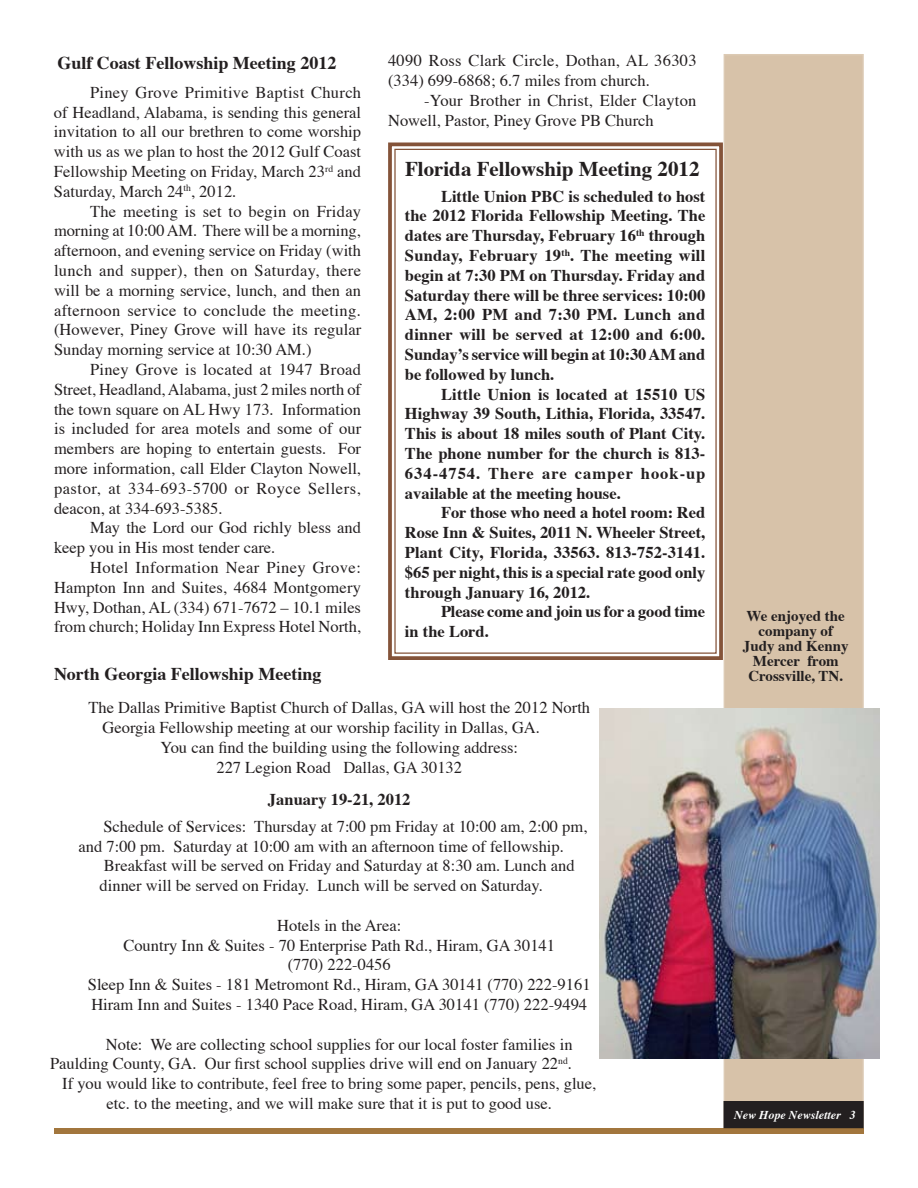
<style>
.page{position:relative;width:918px;height:1188px;background:#fff}
.page>*{position:absolute;margin:0;border:0;box-sizing:border-box;transform-origin:0 0}
.t1{font:700 21px "Times";color:#231f20}
.t2{font:700 18px "Times";color:#231f20}
.t3{font:16.5px/19.8px "Times";color:#231f20}
.t4{font:700 16.5px/19.8px "Times";color:#231f20;text-align:justify}
.t5{font:700 15px/15px "Times";color:#231f20;text-align:center}
.t6{font:italic 700 12px "Times";color:#fff}
</style>
<div class="page">
<div style="left:724px;top:54px;width:140px;height:1080px;background:#d7c2a9;border:2px solid #dccab4"></div>
<div style="left:54px;top:1128px;width:810px;height:6px;background:#a2763d"></div>
<div style="left:724px;top:1102px;width:139px;height:25px;background:#231f20"></div>
<div style="left:724px;top:1101px;width:140px;height:27px;border:2px solid #231f20"></div>
<svg style="left:388px;top:141px;width:337px;height:521px"></svg>
<div style="left:394px;top:149px;width:323px;height:505px;border:1px solid #845339"></div>
<img style="left:599px;top:708px;width:280px;height:351px">
<p class="t2" style="left:57px;top:46px;width:280px">Gulf Coast Fellowship Meeting 2012</p>
<p class="t3" style="left:54px;top:81px;width:309px;text-align:justify;text-indent:36px">Piney Grove Primitive Baptist Church of Headland, Alabama, is sending this general invitation to all our brethren to come worship with us as we plan to host the 2012 Gulf Coast Fellowship Meeting on Friday, March 23<sup>rd</sup> and Saturday, March 24<sup>th</sup>, 2012.</p>
<p class="t3" style="left:54px;top:200px;width:309px;text-align:justify;text-indent:36px">The meeting is set to begin on Friday morning at 10:00 AM. There will be a morning, afternoon, and evening service on Friday (with lunch and supper), then on Saturday, there will be a morning service, lunch, and then an afternoon service to conclude the meeting. (However, Piney Grove will have its regular Sunday morning service at 10:30 AM.)</p>
<p class="t3" style="left:54px;top:358px;width:309px;text-align:justify;text-indent:36px">Piney Grove is located at 1947 Broad Street, Headland, Alabama, just 2 miles north of the town square on AL Hwy 173. Information is included for area motels and some of our members are hoping to entertain guests. For more information, call Elder Clayton Nowell, pastor, at 334-693-5700 or Royce Sellers, deacon, at 334-693-5385.</p>
<p class="t3" style="left:54px;top:517px;width:309px;text-indent:36px">May the Lord our God richly bless and keep you in His most tender care.</p>
<p class="t3" style="left:54px;top:556px;width:309px;text-align:justify;text-indent:36px">Hotel Information Near Piney Grove:<br>Hampton Inn and Suites, 4684 Montgomery Hwy, Dothan, AL (334) 671-7672 – 10.1 miles from church; Holiday Inn Express Hotel North,</p>
<p class="t3" style="left:388px;top:50px;width:310px">4090 Ross Clark Circle, Dothan, AL 36303 (334) 699-6868; 6.7 miles from church.</p>
<p class="t3" style="left:388px;top:89px;width:310px;text-indent:36px">-Your Brother in Christ, Elder Clayton<br>Nowell, Pastor, Piney Grove PB Church</p>
<p class="t1" style="left:405px;top:149px;width:296px">Florida Fellowship Meeting 2012</p>
<p class="t4" style="left:405px;top:184px;width:302px;text-indent:36px">Little Union PBC is scheduled to host the 2012 Florida Fellowship Meeting. The dates are Thursday, February 16<sup>th</sup> through Sunday, February 19<sup>th</sup>. The meeting will begin at 7:30 PM on Thursday. Friday and Saturday there will be three services: 10:00<br>AM, 2:00 PM and 7:30 PM. Lunch and dinner will be served at 12:00 and 6:00.<br>Sunday’s service will begin at 10:30 AM and be followed by lunch.</p>
<p class="t4" style="left:405px;top:382px;width:302px;text-indent:36px">Little Union is located at 15510 US Highway 39 South, Lithia, Florida, 33547.<br>This is about 18 miles south of Plant City.<br>The phone number for the church is 813- 634-4754. There are camper hook-up available at the meeting house.</p>
<p class="t4" style="left:405px;top:501px;width:302px;text-indent:36px">For those who need a hotel room: Red Rose Inn &amp; Suites, 2011 N. Wheeler Street, Plant City, Florida, 33563. 813-752-3141. $65 per night, this is a special rate good only through January 16, 2012.</p>
<p class="t4" style="left:405px;top:600px;width:302px;text-indent:36px">Please come and join us for a good time in the Lord.</p>
<p class="t2" style="left:54px;top:656px;width:269px">North Georgia Fellowship Meeting</p>
<p class="t3" style="left:88px;top:697px;width:503px">The Dallas Primitive Baptist Church of Dallas, GA will host the 2012 North</p>
<p class="t3" style="left:103px;top:716px;width:439px">Georgia Fellowship meeting at our worship facility in Dallas, GA.</p>
<p class="t3" style="left:160px;top:736px;width:359px">You can find the building using the following address:</p>
<p class="t3" style="left:216px;top:756px;width:247px">227 Legion Road Dallas, GA 30132</p>
<p class="t4" style="left:268px;top:788px;width:144px">January 19-21, 2012</p>
<p class="t3" style="left:79px;top:815px;width:510px;text-indent:25px">Schedule of Services: Thursday at 7:00 pm Friday at 10:00 am, 2:00 pm, and 7:00 pm. Saturday at 10:00 am with an afternoon time of fellowship.</p>
<p class="t3" style="left:100px;top:855px;width:476px">Breakfast will be served on Friday and Saturday at 8:30 am. Lunch and dinner will be served on Friday. Lunch will be served on Saturday.</p>
<p class="t3" style="left:88px;top:914px;width:504px;text-align:center">Hotels in the Area:<br>Country Inn &amp; Suites - 70 Enterprise Path Rd., Hiram, GA 30141<br>(770) 222-0456<br>Sleep Inn &amp; Suites - 181 Metromont Rd., Hiram, GA 30141 (770) 222-9161<br>Hiram Inn and Suites - 1340 Pace Road, Hiram, GA 30141 (770) 222-9494</p>
<p class="t3" style="left:106px;top:1033px;width:468px">Note: We are collecting school supplies for our local foster families in</p>
<p class="t3" style="left:50px;top:1053px;width:523px">Paulding County, GA. Our first school supplies drive will end on January 22<sup>nd</sup>.</p>
<p class="t3" style="left:62px;top:1072px;width:536px">If you would like to contribute, feel free to bring some paper, pencils, pens, glue,</p>
<p class="t3" style="left:107px;top:1092px;width:447px">etc. to the meeting, and we will make sure that it is put to good use.</p>
<p class="t5" style="left:743px;top:607px;width:107px">We enjoyed the company of<br>Judy and Kenny<br>Mercer from<br>Crossville, TN.</p>
<p class="t6" style="left:734px;top:1104px;width:123px">New Hope Newsletter 3</p>
</div>
